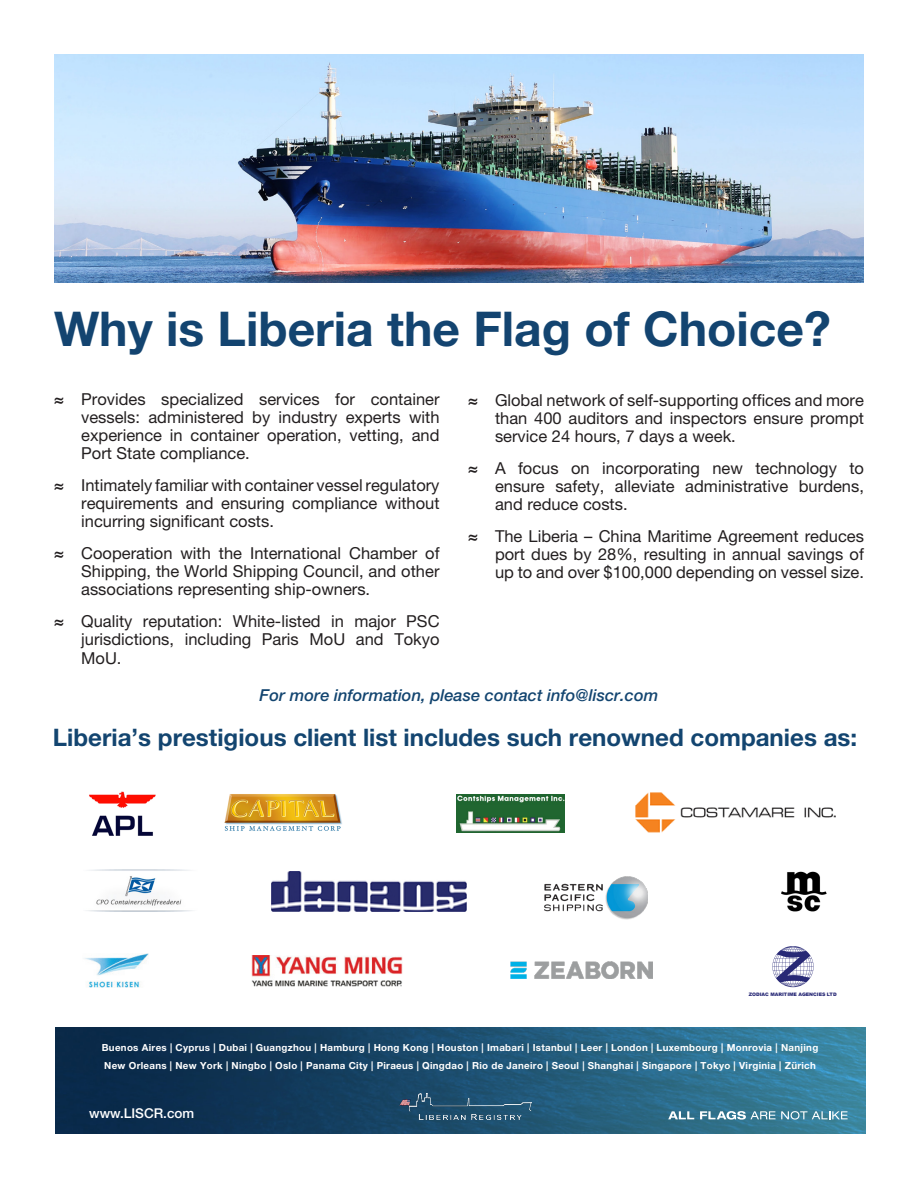
<style>
.page{position:relative;width:918px;height:1188px;background:#fff}
.page>*{position:absolute;margin:0;border:0;box-sizing:border-box;transform-origin:0 0}
.t1{font:700 48px "Helvetica Neue LT Pro";color:#134470}
.t2{font:700 24.15px "Helvetica Neue LT Pro";color:#134570}
.t3{font:16.5px/18.1px "Helvetica Neue LT Pro";color:#231f20;text-align:justify}
.t4{font:italic 500 16.5px "Helvetica Neue LT Pro";color:#134570}
.t5{font:500 13.5px "Helvetica Neue LT Pro";color:#fff}
.t6{font:700 9.75px "Helvetica Neue LT Pro";letter-spacing:.03em;color:#fff}
.t7{font:900 4.65px "Arial";color:#282976}
.s1{font-weight:500}
</style>
<div class="page">
<img style="left:225px;top:794px;width:117px;height:37px">
<img style="left:456px;top:794px;width:108px;height:38px">
<img style="left:636px;top:793px;width:200px;height:40px">
<img style="left:86px;top:870px;width:107px;height:41px">
<img style="left:272px;top:872px;width:195px;height:39px">
<img style="left:781px;top:872px;width:46px;height:40px">
<img style="left:84px;top:953px;width:65px;height:35px">
<img style="left:251px;top:956px;width:152px;height:30px">
<img style="left:510px;top:962px;width:142px;height:17px">
<img style="left:545px;top:876px;width:103px;height:43px">
<img style="left:89px;top:792px;width:67px;height:43px">
<svg style="left:772px;top:946px;width:42px;height:41px"></svg>
<img style="left:54px;top:54px;width:810px;height:229px">
<img style="left:55px;top:1027px;width:810px;height:107px">
<img style="left:400px;top:1094px;width:132px;height:26px">
<svg style="left:668px;top:1111px;width:26px;height:8px"></svg>
<svg style="left:700px;top:1111px;width:75px;height:9px"></svg>
<svg style="left:781px;top:1111px;width:67px;height:9px"></svg>
<p class="t1" style="left:54px;top:300px;width:778px">Why is Liberia the Flag of Choice?</p>
<p class="t3" style="left:81px;top:390px;width:360px;text-indent:-27px"><span class="s1">≈</span> Provides specialized services for container vessels: administered by industry experts with experience in container operation, vetting, and Port State compliance.</p>
<p class="t3" style="left:81px;top:476px;width:360px;text-indent:-27px"><span class="s1">≈</span> Intimately familiar with container vessel regulatory requirements and ensuring compliance without incurring significant costs.</p>
<p class="t3" style="left:81px;top:544px;width:360px;text-indent:-27px"><span class="s1">≈</span> Cooperation with the International Chamber of Shipping, the World Shipping Council, and other associations representing ship-owners.</p>
<p class="t3" style="left:81px;top:612px;width:360px;text-indent:-27px"><span class="s1">≈</span> Quality reputation: White-listed in major PSC jurisdictions, including Paris MoU and Tokyo MoU.</p>
<p class="t3" style="left:495px;top:391px;width:371px;text-indent:-27px"><span class="s1">≈</span> Global network of self-supporting offices and more than 400 auditors and inspectors ensure prompt service 24 hours, 7 days a week.</p>
<p class="t3" style="left:495px;top:459px;width:371px;text-indent:-27px"><span class="s1">≈</span> A focus on incorporating new technology to ensure safety, alleviate administrative burdens, and reduce costs.</p>
<p class="t3" style="left:495px;top:527px;width:371px;text-indent:-27px"><span class="s1">≈</span> The Liberia – China Maritime Agreement reduces port dues by 28%, resulting in annual savings of up to and over $100,000 depending on vessel size.</p>
<p class="t4" style="left:260px;top:686px;width:400px">For more information, please contact info@liscr.com</p>
<p class="t2" style="left:53px;top:723px;width:806px">Liberia’s prestigious client list includes such renowned companies as:</p>
<p class="t7" style="left:749px;top:991px;width:89px">ZODIAC MARITIME AGENCIES LTD</p>
<p class="t6" style="left:102px;top:1042px;width:718px">Buenos Aires | Cyprus | Dubai | Guangzhou | Hamburg | Hong Kong | Houston | Imabari | Istanbul | Leer | London | Luxembourg | Monrovia | Nanjing</p>
<p class="t6" style="left:104px;top:1060px;width:713px">New Orleans | New York | Ningbo | Oslo | Panama City | Piraeus | Qingdao | Rio de Janeiro | Seoul | Shanghai | Singapore | Tokyo | Virginia | Zürich</p>
<p class="t5" style="left:89px;top:1105px;width:107px">www.LISCR.com</p>
</div>
